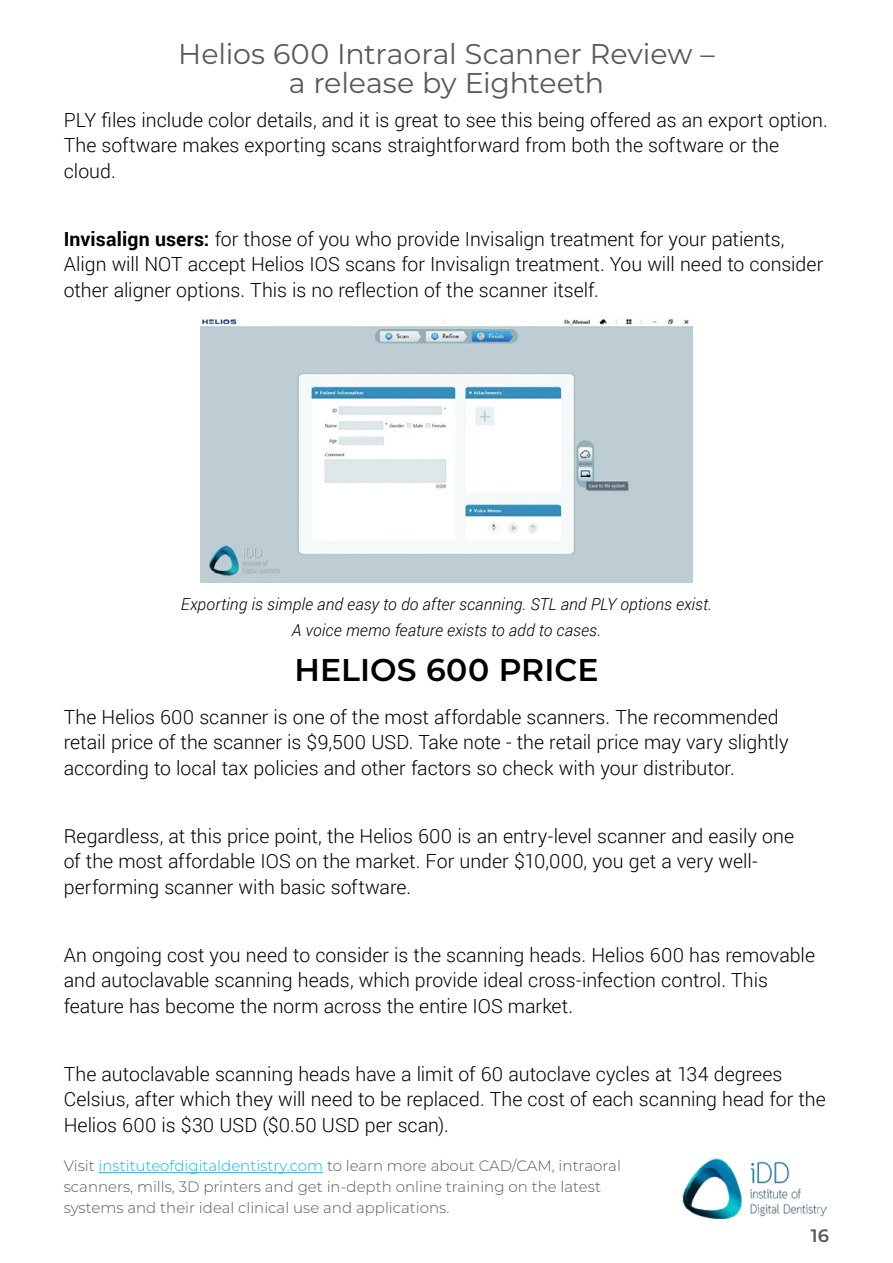
<style>
.page{position:relative;width:893px;height:1263px;background:#fff}
.page>*{position:absolute;margin:0;border:0;box-sizing:border-box;transform-origin:0 0}
.t1{font:600 31.5px "Montserrat";letter-spacing:.005em;color:#000}
.t2{font:28.5px/28.5px "Montserrat";letter-spacing:-.005em;color:#58595b;text-align:center}
.t3{font:300 19.5px/25.5px "Roboto";color:#000}
.t4{font:600 18px "Montserrat";color:#58595b}
.t5{font:italic 300 16.5px/25.5px "Roboto";letter-spacing:.005em;color:#000;text-align:center}
.t6{font:300 15px/21px "Montserrat";color:#58595b}
.s1{font-weight:700}
.s2{color:#00b9f1}
</style>
<div class="page">
<hr style="left:99px;top:1172px;width:224px;height:1px;background:#00b9f1">
<img style="left:683px;top:1159px;width:144px;height:59px">
<img style="left:200px;top:317px;width:493px;height:265px">
<h2 class="t2" style="left:178px;top:39px;width:538px">Helios 600 Intraoral Scanner Review – a release by Eighteeth</h2>
<p class="t3" style="left:64px;top:106px;width:765px">PLY files include color details, and it is great to see this being offered as an export option.<br>The software makes exporting scans straightforward from both the software or the cloud.</p>
<p class="t3" style="left:64px;top:225px;width:761px"><span class="s1">Invisalign users:</span> for those of you who provide Invisalign treatment for your patients,<br>Align will NOT accept Helios IOS scans for Invisalign treatment. You will need to consider other aligner options. This is no reflection of the scanner itself.</p>
<p class="t5" style="left:181px;top:591px;width:532px">Exporting is simple and easy to do after scanning. STL and PLY options exist.<br>A voice memo feature exists to add to cases.</p>
<h1 class="t1" style="left:294px;top:648px;width:306px">HELIOS 600 PRICE</h1>
<p class="t3" style="left:64px;top:703px;width:726px">The Helios 600 scanner is one of the most affordable scanners. The recommended retail price of the scanner is $9,500 USD. Take note - the retail price may vary slightly according to local tax policies and other factors so check with your distributor.</p>
<p class="t3" style="left:64px;top:822px;width:732px">Regardless, at this price point, the Helios 600 is an entry-level scanner and easily one of the most affordable IOS on the market. For under $10,000, you get a very well&shy;performing scanner with basic software.</p>
<p class="t3" style="left:64px;top:941px;width:753px">An ongoing cost you need to consider is the scanning heads. Helios 600 has removable and autoclavable scanning heads, which provide ideal cross-infection control. This feature has become the norm across the entire IOS market.</p>
<p class="t3" style="left:64px;top:1060px;width:764px">The autoclavable scanning heads have a limit of 60 autoclave cycles at 134 degrees<br>Celsius, after which they will need to be replaced. The cost of each scanning head for the<br>Helios 600 is $30 USD ($0.50 USD per scan).</p>
<p class="t6" style="left:64px;top:1155px;width:559px">Visit <span class="s2">instituteofdigitaldentistry.com</span> to learn more about CAD/CAM, intraoral scanners, mills, 3D printers and get in-depth online training on the latest systems and their ideal clinical use and applications.</p>
<p class="t4" style="left:811px;top:1223px;width:20px">16</p>
</div>
